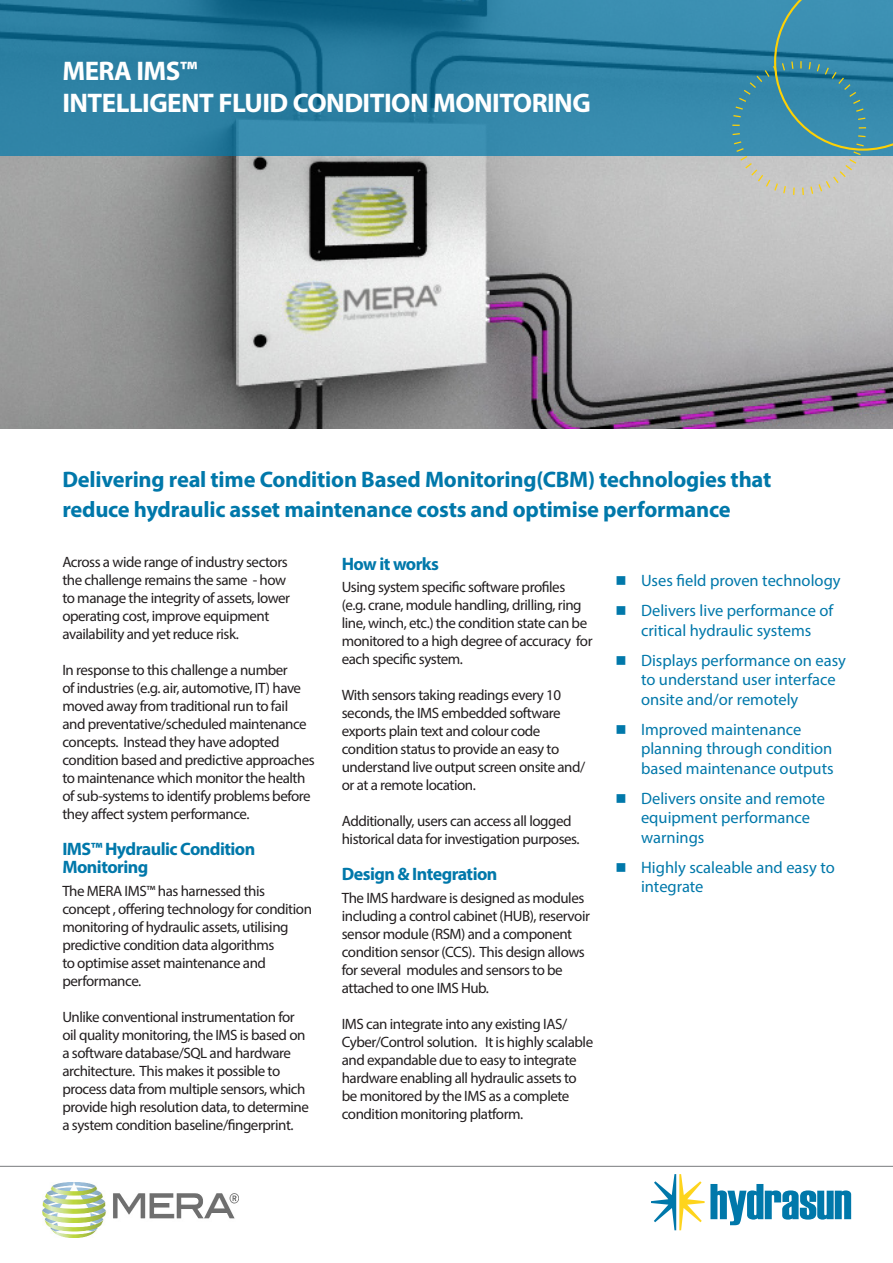
<style>
.page{position:relative;width:893px;height:1263px;background:#fff}
.page>*{position:absolute;margin:0;border:0;box-sizing:border-box;transform-origin:0 0}
.t1{font:700 27px "Myriad Pro";letter-spacing:-.02em;color:#fff}
.t2{font:700 22.5px/30px "Myriad Pro";letter-spacing:-.01em;color:#0078aa}
.t3{font:700 18px/18px "Myriad Pro";letter-spacing:-.03em;color:#0078aa}
.t4{font:16.5px/19.5px "Myriad Pro";color:#0078aa}
.t5{font:15px/18px "Myriad Pro";letter-spacing:-.03em;color:#231f20}
</style>
<div class="page">
<img style="left:0;top:156px;width:893px;height:273px">
<svg style="left:0;top:0;width:731px;height:156px;background:#2b7fa2"></svg>
<svg style="left:731px;top:0;width:162px;height:196px;background:#5898ad"></svg>
<svg style="left:651px;top:1174px;width:200px;height:56px"></svg>
<hr style="left:0;top:1166px;width:893px;height:1px;background:#808285">
<img style="left:43px;top:1182px;width:195px;height:55px">
<p class="t1" style="left:62px;top:53px;width:137px">MERA IMS™</p>
<p class="t1" style="left:62px;top:85px;width:530px">INTELLIGENT FLUID CONDITION MONITORING</p>
<p class="t2" style="left:62px;top:464px;width:710px">Delivering real time Condition Based Monitoring(CBM) technologies that reduce hydraulic asset maintenance costs and optimise performance</p>
<p class="t5" style="left:62px;top:553px;width:229px">Across a wide range of industry sectors the challenge remains the same - how to manage the integrity of assets, lower operating cost, improve equipment availability and yet reduce risk.</p>
<p class="t5" style="left:62px;top:661px;width:254px">In response to this challenge a number<br>of industries (e.g. air, automotive, IT) have moved away from traditional run to fail and preventative/scheduled maintenance concepts. Instead they have adopted condition based and predictive approaches to maintenance which monitor the health of sub-systems to identify problems before they affect system performance.</p>
<p class="t3" style="left:62px;top:840px;width:194px">IMS™ Hydraulic Condition<br>Monitoring</p>
<p class="t5" style="left:62px;top:881px;width:251px">The MERA IMS™ has harnessed this concept , offering technology for condition monitoring of hydraulic assets, utilising predictive condition data algorithms<br>to optimise asset maintenance and performance.</p>
<p class="t5" style="left:62px;top:1007px;width:248px">Unlike conventional instrumentation for oil quality monitoring, the IMS is based on a software database/SQL and hardware architecture. This makes it possible to process data from multiple sensors, which provide high resolution data, to determine a system condition baseline/fingerprint.</p>
<p class="t3" style="left:342px;top:554px;width:99px">How it works</p>
<p class="t5" style="left:342px;top:578px;width:252px">Using system specific software profiles (e.g. crane, module handling, drilling, ring line, winch, etc.) the condition state can be monitored to a high degree of accuracy for each specific system.</p>
<p class="t5" style="left:342px;top:686px;width:245px">With sensors taking readings every 10 seconds, the IMS embedded software exports plain text and colour code condition status to provide an easy to understand live output screen onsite and/ or at a remote location.</p>
<p class="t5" style="left:342px;top:812px;width:239px">Additionally, users can access all logged historical data for investigation purposes.</p>
<p class="t3" style="left:342px;top:864px;width:157px">Design &amp; Integration</p>
<p class="t5" style="left:342px;top:888px;width:250px">The IMS hardware is designed as modules including a control cabinet (HUB), reservoir sensor module (RSM) and a component condition sensor (CCS). This design allows for several modules and sensors to be attached to one IMS Hub.</p>
<p class="t5" style="left:342px;top:1014px;width:253px">IMS can integrate into any existing IAS/ Cyber/Control solution. It is highly scalable and expandable due to easy to integrate hardware enabling all hydraulic assets to be monitored by the IMS as a complete condition monitoring platform.</p>
<p class="t4" style="left:615px;top:571px;width:227px">■ Uses field proven technology</p>
<p class="t4" style="left:615px;top:601px;width:219px;text-align:center">■ Delivers live performance of critical hydraulic systems</p>
<p class="t4" style="left:641px;top:650px;width:207px;text-indent:-26px">■ Displays performance on easy to understand user interface onsite and/or remotely</p>
<p class="t4" style="left:641px;top:719px;width:194px;text-indent:-26px">■ Improved maintenance planning through condition based maintenance outputs</p>
<p class="t4" style="left:641px;top:788px;width:186px;text-indent:-26px">■ Delivers onsite and remote equipment performance warnings</p>
<p class="t4" style="left:641px;top:857px;width:195px;text-indent:-26px">■ Highly scaleable and easy to integrate</p>
</div>
